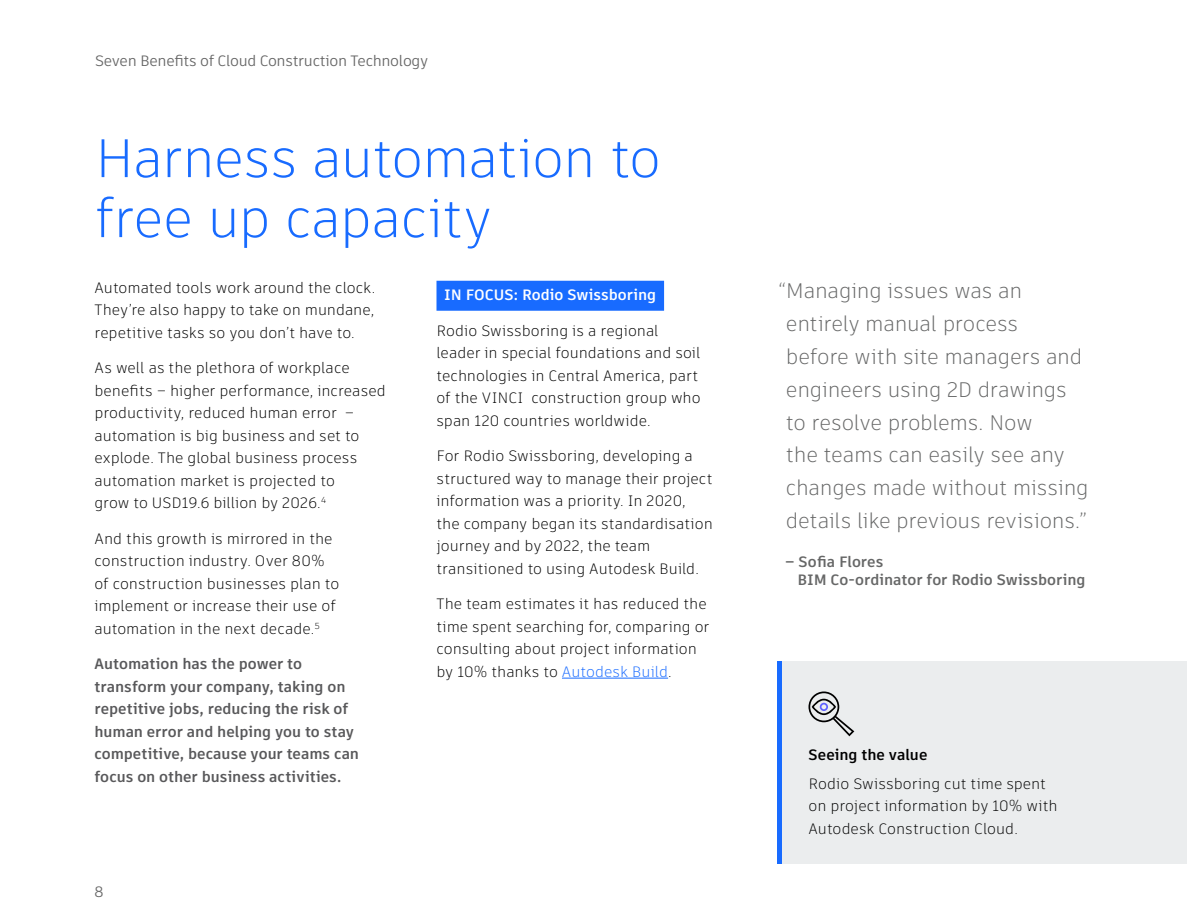
<style>
.page{position:relative;width:1188px;height:918px;background:#fff}
.page>*{position:absolute;margin:0;border:0;box-sizing:border-box;transform-origin:0 0}
.t1{font:300 54px/60px "Artifakt Element";letter-spacing:-.02em;color:#186bff}
.t2{font:300 21px/33px "Artifakt Element";letter-spacing:-.015em;color:#666767}
.t3{font:300 15px/22.5px "Artifakt Element";color:#000}
.t4{font:700 15px/22.5px "Artifakt Element";color:#58585a}
.t5{font:700 15px/18px "Artifakt Element";color:#666767}
.t6{font:15px "Artifakt Element";letter-spacing:-.02em;color:#666}
.t7{font:700 15px "Artifakt Element";color:#fff}
.t8{font:700 15px "Artifakt Element";color:#000}
.s1{color:#186bff}
</style>
<div class="page">
<div style="left:778px;top:662px;width:409px;height:202px;background:#ebedee"></div>
<hr style="left:778px;top:662px;width:4px;height:202px;background:#186bff">
<div style="left:436px;top:281px;width:228px;height:30px;background:#186bff"></div>
<hr style="left:562px;top:678px;width:106px;height:1px;background:#186bff">
<svg style="left:809px;top:692px;width:45px;height:44px"></svg>
<p class="t6" style="left:95px;top:50px;width:335px">Seven Benefits of Cloud Construction Technology</p>
<h1 class="t1" style="left:94px;top:128px;width:568px">Harness automation to free up capacity</h1>
<p class="t3" style="left:94px;top:276px;width:282px;text-align:justify">Automated tools work around the clock.<br>They’re also happy to take on mundane, repetitive tasks so you don’t have to.</p>
<p class="t3" style="left:94px;top:357px;width:293px">As well as the plethora of workplace benefits – higher performance, increased productivity, reduced human error – automation is big business and set to explode. The global business process automation market is projected to<br>grow to USD19.6 billion by 2026.<sup>4</sup></p>
<p class="t3" style="left:94px;top:527px;width:246px">And this growth is mirrored in the construction industry. Over 80% of construction businesses plan to implement or increase their use of automation in the next decade.<sup>5</sup></p>
<p class="t4" style="left:94px;top:653px;width:266px">Automation has the power to transform your company, taking on repetitive jobs, reducing the risk of human error and helping you to stay competitive, because your teams can focus on other business activities.</p>
<p class="t6" style="left:94px;top:881px;width:10px">8</p>
<p class="t7" style="left:444px;top:284px;width:214px">IN FOCUS: Rodio Swissboring</p>
<p class="t3" style="left:436px;top:319px;width:266px">Rodio Swissboring is a regional leader in special foundations and soil technologies in Central America, part of the VINCI construction group who span 120 countries worldwide.</p>
<p class="t3" style="left:436px;top:445px;width:278px">For Rodio Swissboring, developing a structured way to manage their project information was a priority. In 2020,<br>the company began its standardisation journey and by 2022, the team transitioned to using Autodesk Build.</p>
<p class="t3" style="left:436px;top:593px;width:275px">The team estimates it has reduced the time spent searching for, comparing or consulting about project information by 10% thanks to <span class="s1">Autodesk Build</span>.</p>
<h2 class="t2" style="left:786px;top:274px;width:304px;text-indent:-7px">“Managing issues was an entirely manual process<br>before with site managers and engineers using 2D drawings to resolve problems. Now<br>the teams can easily see any changes made without missing details like previous revisions.”</h2>
<p class="t5" style="left:797px;top:553px;width:290px;text-indent:-12px">– Sofia Flores<br>BIM Co-ordinator for Rodio Swissboring</p>
<p class="t8" style="left:808px;top:744px;width:120px">Seeing the value</p>
<p class="t3" style="left:808px;top:772px;width:251px">Rodio Swissboring cut time spent on project information by 10% with<br>Autodesk Construction Cloud.</p>
</div>
